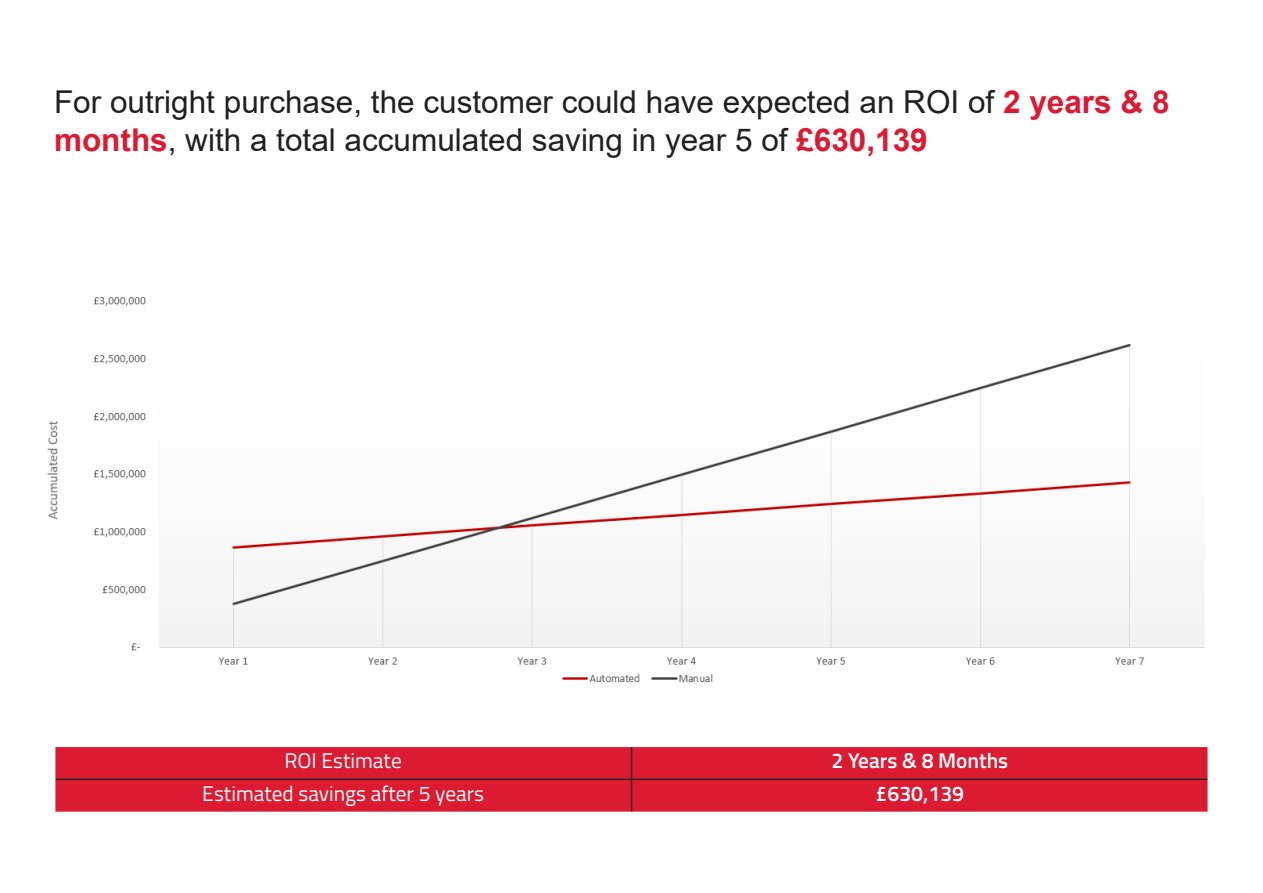
<style>
.page{position:relative;width:1263px;height:893px;background:#fff}
.page>*{position:absolute;margin:0;border:0;box-sizing:border-box;transform-origin:0 0}
.t1{font:31.5px/37.8px "Arial";color:#231f20}
.t2{font:21.3px "Titillium";color:#fff}
.t3{font:600 21.3px "Titillium";color:#fff}
.s1{font-weight:700;color:#dc1a32}
</style>
<div class="page">
<img style="left:47px;top:297px;width:1158px;height:386px">
<div style="left:55px;top:747px;width:1152px;height:65px;background:#dc1a32"></div>
<hr style="left:631px;top:747px;width:1px;height:32px;background:#231f20">
<hr style="left:55px;top:779px;width:576px;height:1px;background:#231f20">
<hr style="left:631px;top:779px;width:576px;height:1px;background:#231f20">
<hr style="left:631px;top:780px;width:1px;height:32px;background:#231f20">
<p class="t1" style="left:54px;top:83px;width:1117px">For outright purchase, the customer could have expected an ROI of <span class="s1">2 years &amp; 8 months</span>, with a total accumulated saving in year 5 of <span class="s1">£630,139</span></p>
<p class="t2" style="left:284px;top:745px;width:119px">ROI Estimate</p>
<p class="t3" style="left:831px;top:744px;width:178px">2 Years &amp; 8 Months</p>
<p class="t2" style="left:202px;top:778px;width:283px">Estimated savings after 5 years</p>
<p class="t3" style="left:875px;top:777px;width:90px">£630,139</p>
</div>
